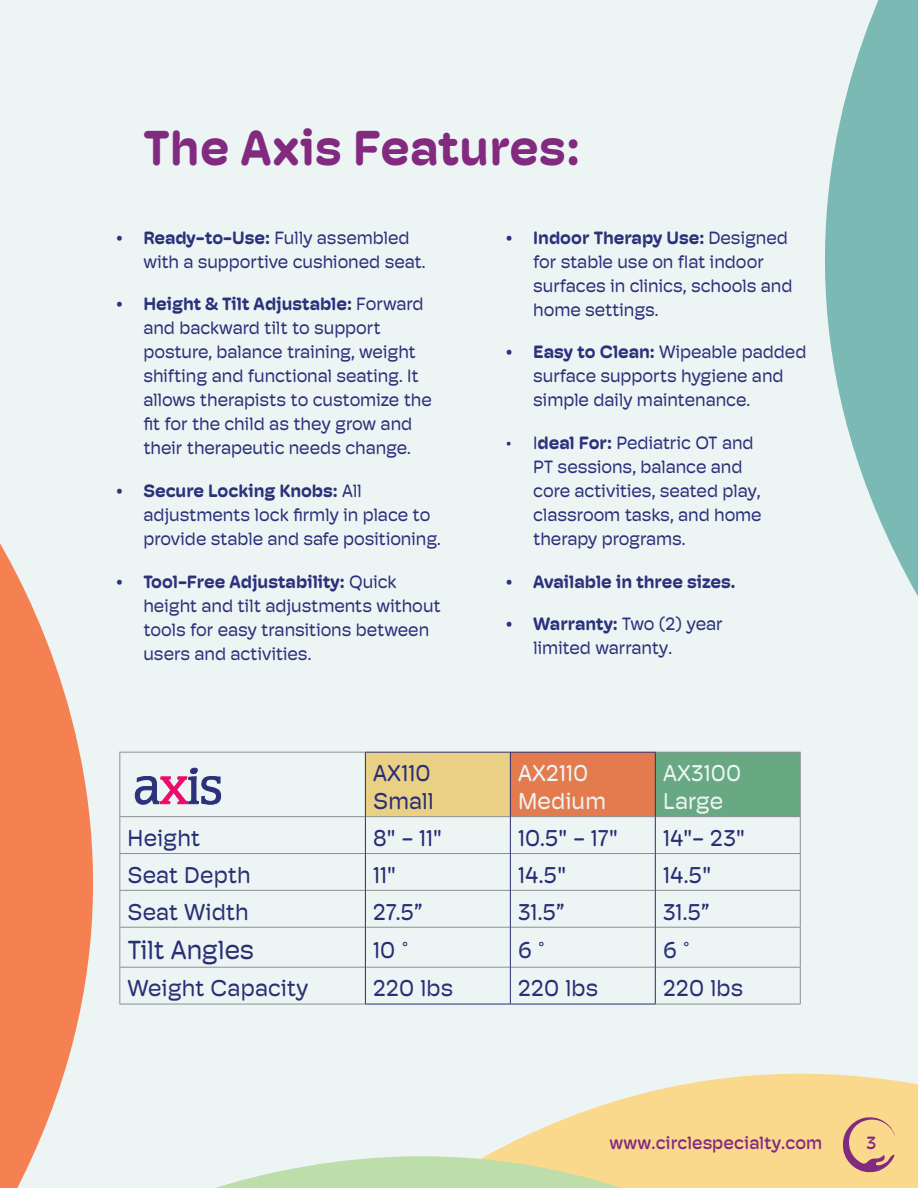
<style>
.page{position:relative;width:918px;height:1188px;background:#edf5f4}
.page>*{position:absolute;margin:0;border:0;box-sizing:border-box;transform-origin:0 0}
.Paragraph_Style_4{font:700 49.5px "Hoss Round";letter-spacing:.005em;color:#822980}
.t1{font:26.4px "Hoss Round";letter-spacing:-.005em;color:#2b317b}
.t2{font:23.1px/27.6px "Hoss Round";letter-spacing:.01em;color:#2b317b}
.t3{font:23.1px/27.6px "Hoss Round";letter-spacing:.01em;color:#fff}
.t4{font:18px/24px "Hoss Round";color:#2b317b}
.Paragraph_Style_4-2{font:500 18px "Hoss Round";letter-spacing:.01em;color:#822980}
.t5{font:700 18px "Hoss Round";letter-spacing:-.01em;color:#2b317b}
.s1{font-weight:700}
</style>
<div class="page">
<svg style="left:274px;top:1073px;width:644px;height:115px"></svg>
<div style="left:365px;top:752px;width:145px;height:65px;background:#e9d085"></div>
<div style="left:510px;top:752px;width:145px;height:65px;background:#e37b4f"></div>
<div style="left:655px;top:752px;width:145px;height:65px;background:#68a883"></div>
<svg style="left:274px;top:817px;width:526px;height:187px"></svg>
<svg style="left:366px;top:817px;width:289px;height:187px"></svg>
<hr style="left:119px;top:752px;width:246px;height:1px;background:#95979a">
<hr style="left:656px;top:752px;width:145px;height:1px;background:#95979a">
<hr style="left:800px;top:753px;width:1px;height:63px;background:#95979a">
<hr style="left:119px;top:816px;width:246px;height:1px;background:#95979a">
<hr style="left:366px;top:816px;width:144px;height:1px;background:#95979a">
<hr style="left:511px;top:816px;width:144px;height:1px;background:#95979a">
<hr style="left:656px;top:816px;width:145px;height:1px;background:#95979a">
<hr style="left:800px;top:817px;width:1px;height:36px;background:#95979a">
<hr style="left:119px;top:853px;width:246px;height:1px;background:#95979a">
<hr style="left:366px;top:853px;width:144px;height:1px;background:#95979a">
<hr style="left:511px;top:853px;width:144px;height:1px;background:#95979a">
<hr style="left:656px;top:853px;width:145px;height:1px;background:#95979a">
<hr style="left:800px;top:854px;width:1px;height:36px;background:#95979a">
<hr style="left:119px;top:890px;width:246px;height:1px;background:#95979a">
<hr style="left:366px;top:890px;width:144px;height:1px;background:#95979a">
<hr style="left:511px;top:890px;width:144px;height:1px;background:#95979a">
<hr style="left:656px;top:890px;width:145px;height:1px;background:#95979a">
<hr style="left:800px;top:891px;width:1px;height:36px;background:#95979a">
<hr style="left:119px;top:927px;width:246px;height:1px;background:#95979a">
<hr style="left:366px;top:927px;width:144px;height:1px;background:#95979a">
<hr style="left:511px;top:927px;width:144px;height:1px;background:#95979a">
<hr style="left:656px;top:927px;width:145px;height:1px;background:#95979a">
<hr style="left:800px;top:928px;width:1px;height:39px;background:#95979a">
<hr style="left:119px;top:967px;width:246px;height:1px;background:#95979a">
<hr style="left:366px;top:967px;width:144px;height:1px;background:#95979a">
<hr style="left:511px;top:967px;width:144px;height:1px;background:#95979a">
<hr style="left:656px;top:967px;width:145px;height:1px;background:#95979a">
<hr style="left:800px;top:968px;width:1px;height:36px;background:#95979a">
<hr style="left:119px;top:1004px;width:246px;height:1px;background:#95979a">
<hr style="left:656px;top:1004px;width:145px;height:1px;background:#95979a">
<hr style="left:510px;top:752px;width:146px;height:1px;background:#2b317b">
<hr style="left:655px;top:752px;width:1px;height:65px;background:#2b317b">
<hr style="left:655px;top:817px;width:1px;height:37px;background:#2b317b">
<hr style="left:655px;top:854px;width:1px;height:36px;background:#2b317b">
<hr style="left:655px;top:890px;width:1px;height:37px;background:#2b317b">
<hr style="left:655px;top:927px;width:1px;height:40px;background:#2b317b">
<hr style="left:655px;top:967px;width:1px;height:37px;background:#2b317b">
<hr style="left:510px;top:1004px;width:146px;height:1px;background:#2b317b">
<hr style="left:365px;top:752px;width:145px;height:1px;background:#2b317b">
<hr style="left:365px;top:752px;width:1px;height:65px;background:#2b317b">
<hr style="left:510px;top:752px;width:1px;height:65px;background:#2b317b">
<hr style="left:365px;top:817px;width:1px;height:37px;background:#2b317b">
<hr style="left:510px;top:817px;width:1px;height:37px;background:#2b317b">
<hr style="left:365px;top:854px;width:1px;height:36px;background:#2b317b">
<hr style="left:510px;top:854px;width:1px;height:36px;background:#2b317b">
<hr style="left:365px;top:890px;width:1px;height:37px;background:#2b317b">
<hr style="left:510px;top:890px;width:1px;height:37px;background:#2b317b">
<hr style="left:365px;top:927px;width:1px;height:40px;background:#2b317b">
<hr style="left:510px;top:927px;width:1px;height:40px;background:#2b317b">
<hr style="left:365px;top:967px;width:1px;height:37px;background:#2b317b">
<hr style="left:510px;top:967px;width:1px;height:37px;background:#2b317b">
<hr style="left:365px;top:1004px;width:145px;height:1px;background:#2b317b">
<svg style="left:825px;top:0;width:93px;height:596px;fill:#7bb9b4"></svg>
<svg style="left:0;top:543px;width:274px;height:645px"></svg>
<svg style="left:135px;top:768px;width:86px;height:37px"></svg>
<svg style="left:843px;top:1117px;width:52px;height:56px;background:#deaf89"></svg>
<p class="Paragraph_Style_4" style="left:144px;top:119px;width:438px">The Axis Features:</p>
<p class="t4" style="left:143px;top:225px;width:284px;text-indent:-27px"><span class="s1">• Ready-to-Use:</span> Fully assembled with a supportive cushioned seat.</p>
<p class="t4" style="left:143px;top:292px;width:290px;text-indent:-27px"><span class="s1">• Height &amp; Tilt Adjustable:</span> Forward and backward tilt to support posture, balance training, weight shifting and functional seating. It allows therapists to customize the fit for the child as they grow and their therapeutic needs change.</p>
<p class="t4" style="left:143px;top:479px;width:299px;text-indent:-27px"><span class="s1">• Secure Locking Knobs:</span> All adjustments lock firmly in place to provide stable and safe positioning.</p>
<p class="t4" style="left:143px;top:569px;width:299px;text-indent:-27px"><span class="s1">• Tool-Free Adjustability:</span> Quick height and tilt adjustments without tools for easy transitions between users and activities.</p>
<p class="t4" style="left:533px;top:225px;width:261px;text-indent:-27px"><span class="s1">• Indoor Therapy Use:</span> Designed for stable use on flat indoor surfaces in clinics, schools and home settings.</p>
<p class="t4" style="left:533px;top:340px;width:275px;text-indent:-27px"><span class="s1">• Easy to Clean:</span> Wipeable padded surface supports hygiene and simple daily maintenance.</p>
<p class="t4" style="left:533px;top:431px;width:230px;text-indent:-27px">• I<span class="s1">deal For:</span> Pediatric OT and<br>PT sessions, balance and core activities, seated play, classroom tasks, and home therapy programs.</p>
<p class="t5" style="left:506px;top:571px;width:231px">• Available in three sizes.</p>
<p class="t4" style="left:533px;top:612px;width:191px;text-indent:-27px"><span class="s1">• Warranty:</span> Two (2) year limited warranty.</p>
<p class="t2" style="left:373px;top:760px;width:62px">AX110<br>Small</p>
<p class="t3" style="left:518px;top:760px;width:89px">AX2110<br>Medium</p>
<p class="t3" style="left:663px;top:760px;width:80px">AX3100<br>Large</p>
<p class="t2" style="left:128px;top:824px;width:74px">Height</p>
<p class="t2" style="left:373px;top:824px;width:70px">8" - 11"</p>
<p class="t2" style="left:518px;top:824px;width:101px">10.5" - 17"</p>
<p class="t2" style="left:663px;top:824px;width:84px">14"- 23"</p>
<p class="t2" style="left:128px;top:861px;width:125px">Seat Depth</p>
<p class="t2" style="left:373px;top:861px;width:24px">11"</p>
<p class="t2" style="left:518px;top:861px;width:50px">14.5"</p>
<p class="t2" style="left:663px;top:861px;width:50px">14.5"</p>
<p class="t2" style="left:128px;top:898px;width:123px">Seat Width</p>
<p class="t2" style="left:373px;top:898px;width:51px">27.5”</p>
<p class="t2" style="left:518px;top:898px;width:48px">31.5”</p>
<p class="t2" style="left:663px;top:898px;width:48px">31.5”</p>
<h2 class="t1" style="left:128px;top:935px;width:128px">Tilt Angles</h2>
<p class="t2" style="left:373px;top:936px;width:37px">10 °</p>
<p class="t2" style="left:518px;top:936px;width:29px">6 °</p>
<p class="t2" style="left:663px;top:936px;width:29px">6 °</p>
<p class="t2" style="left:128px;top:975px;width:182px">Weight Capacity</p>
<p class="t2" style="left:373px;top:975px;width:82px">220 lbs</p>
<p class="t2" style="left:518px;top:975px;width:82px">220 lbs</p>
<p class="t2" style="left:663px;top:975px;width:82px">220 lbs</p>
<p class="Paragraph_Style_4-2" style="left:609px;top:1132px;width:214px">www.circlespecialty.com</p>
<p class="Paragraph_Style_4-2" style="left:866px;top:1132px;width:11px">3</p>
</div>
